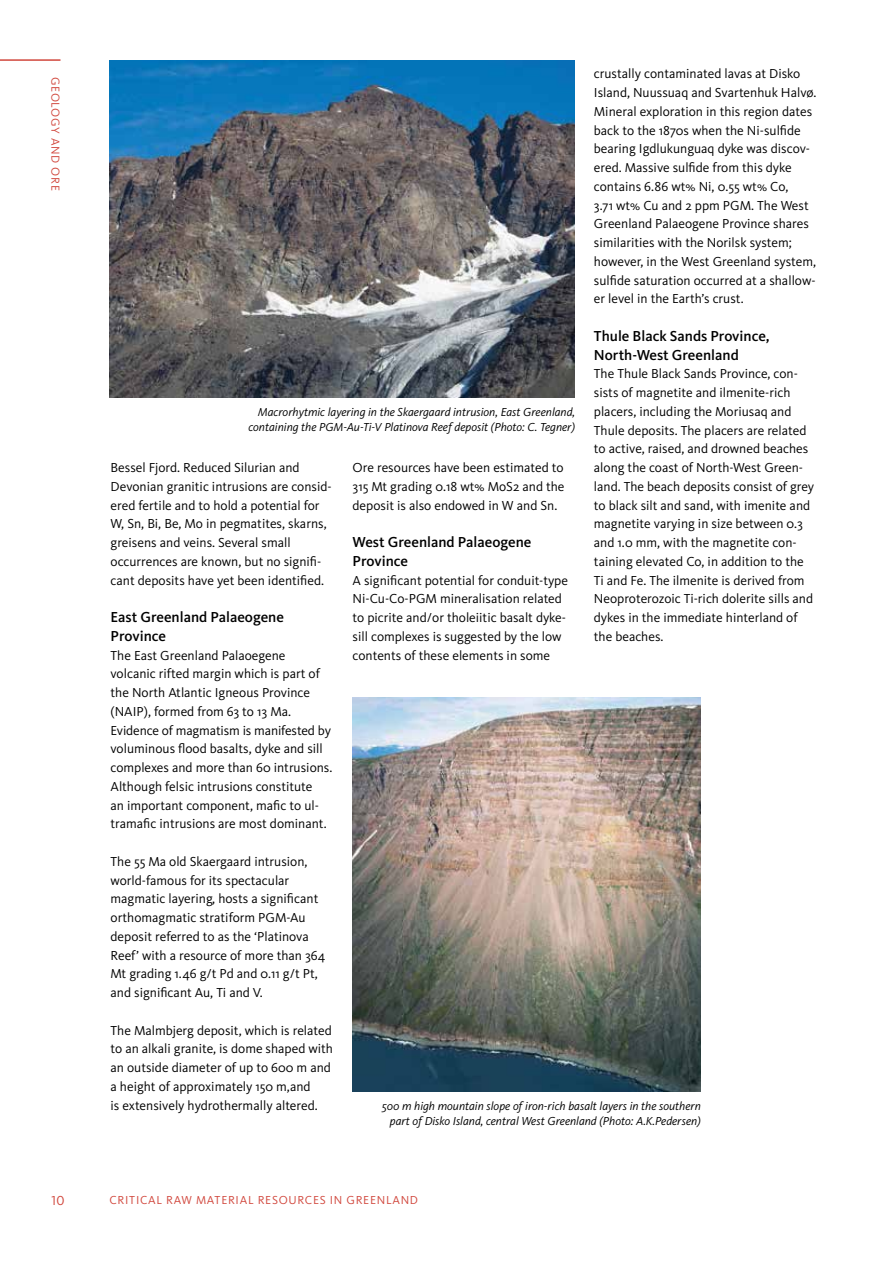
<style>
.page{position:relative;width:893px;height:1263px;background:#fff}
.page>*{position:absolute;margin:0;border:0;box-sizing:border-box;transform-origin:0 0}
.t1{font:500 15px/18.8px "Kievit Pro";color:#000}
.t2{font:13.5px/18.8px "Kievit Pro";color:#000}
.t3{font:13.5px "Kievit Pro";color:#d1473d}
.t4{font:italic 12px/15px "Kievit Pro";color:#000;text-align:right}
.t5{font:12px "Kievit Pro";letter-spacing:.06em;color:#d1473d}
</style>
<div class="page">
<img style="left:352px;top:697px;width:349px;height:394px">
<hr style="left:0;top:59px;width:61px;height:2px;background:#d1473d">
<img style="left:109px;top:61px;width:466px;height:336px">
<p class="t5" style="left:63px;top:77px;width:116px;rotate:90deg">GEOLOGY AND ORE</p>
<p class="t2" style="left:594px;top:64px;width:224px">crustally contaminated lavas at Disko Island, Nuussuaq and Svartenhuk Halvø.<br>Mineral exploration in this region dates back to the 1870s when the Ni-sulfde bearing Igdlukunguaq dyke was discov&shy;ered. Massive sulfde from this dyke contains 6.86 wt% Ni, 0.55 wt% Co,</p>
<p class="t2" style="left:594px;top:196px;width:224px">3.71 wt% Cu and 2 ppm PGM. The West Greenland Palaeogene Province shares similarities with the Norilsk system; however, in the West Greenland system, sulfde saturation occurred at a shallow&shy;er level in the Earth’s crust.</p>
<p class="t1" style="left:594px;top:326px;width:177px">Thule Black Sands Province,<br>North-West Greenland</p>
<p class="t2" style="left:594px;top:364px;width:222px">The Thule Black Sands Province, con&shy;sists of magnetite and ilmenite-rich placers, including the Moriusaq and Thule deposits. The placers are related to active, raised, and drowned beaches along the coast of North-West Green&shy;land. The beach deposits consist of grey to black silt and sand, with imenite and magnetite varying in size between 0.3 and 1.0 mm, with the magnetite con&shy;taining elevated Co, in addition to the Ti and Fe. The ilmenite is derived from Neoproterozoic Ti-rich dolerite sills and dykes in the immediate hinterland of the beaches.</p>
<p class="t4" style="left:248px;top:404px;width:328px">Macrorhytmic layering in the Skaergaard intrusion, East Greenland, containing the PGM-Au-Ti-V Platinova Reefdeposit (Photo: C. Tegner)</p>
<p class="t2" style="left:353px;top:458px;width:213px;text-align:justify">Ore resources have been estimated to 315 Mt grading 0.18 wt% MoS2 and the deposit is also endowed in W and Sn.</p>
<p class="t1" style="left:353px;top:533px;width:180px">West Greenland Palaeogene<br>Province</p>
<p class="t2" style="left:353px;top:571px;width:217px">A signifcant potential for conduit-type Ni-Cu-Co-PGM mineralisation related to picrite and/or tholeiitic basalt dyke&shy;sill complexes is suggested by the low contents of these elements in some</p>
<p class="t2" style="left:111px;top:458px;width:223px">Bessel Fjord. Reduced Silurian and Devonian granitic intrusions are consid&shy;ered fertile and to hold a potential for W, Sn, Bi, Be, Mo in pegmatites, skarns, greisens and veins. Several small occurrences are known, but no signif&shy;cant deposits have yet been identifed.</p>
<p class="t1" style="left:111px;top:608px;width:175px">East Greenland Palaeogene<br>Province</p>
<p class="t2" style="left:111px;top:646px;width:223px">The East Greenland Palaoegene volcanic rifted margin which is part of the North Atlantic Igneous Province (NAIP), formed from 63 to 13 Ma.<br>Evidence of magmatism is manifested by voluminous food basalts, dyke and sill complexes and more than 60 intrusions.<br>Although felsic intrusions constitute<br>an important component, mafc to ul&shy;tramafc intrusions are most dominant.</p>
<p class="t2" style="left:111px;top:852px;width:216px">The 55 Ma old Skaergaard intrusion, world-famous for its spectacular magmatic layering, hosts a signifcant orthomagmatic stratiform PGM-Au deposit referred to as the ‘Platinova Reef’ with a resource of more than 364<br>Mt grading 1.46 g/t Pd and 0.11 g/t Pt, and signifcant Au, Ti and V.</p>
<p class="t2" style="left:111px;top:1021px;width:224px">The Malmbjerg deposit, which is related to an alkali granite, is dome shaped with an outside diameter of up to 600 m and a height of approximately 150 m,and<br>is extensively hydrothermally altered.</p>
<p class="t4" style="left:382px;top:1098px;width:321px">500 m high mountain slope ofiron-rich basalt layers in the southern part ofDisko Island, central West Greenland (Photo: A.K.Pedersen)</p>
<p class="t3" style="left:52px;top:1192px;width:14px">10</p>
<p class="t5" style="left:110px;top:1193px;width:310px">CRITICAL RAW MATERIAL RESOURCES IN GREENLAND</p>
</div>
